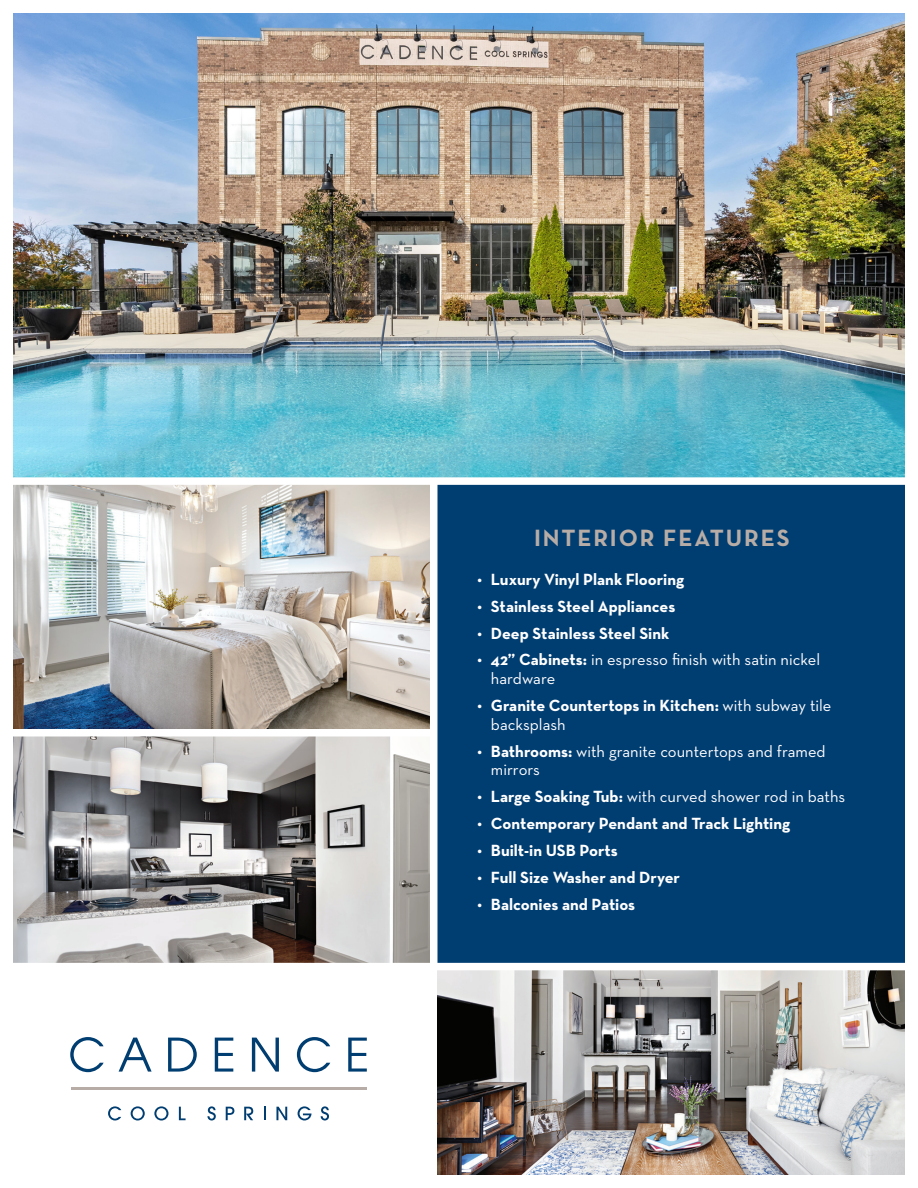
<style>
.page{position:relative;width:918px;height:1188px;background:#fff}
.page>*{position:absolute;margin:0;border:0;box-sizing:border-box;transform-origin:0 0}
.t1{font:700 24px "Neutraface Text";letter-spacing:.075em;color:#b8ada6}
.t2{font:700 16.5px/18.8px "Neutraface Text";color:#fff}
.t3{font:16.5px/18.8px "Neutraface Text";color:#fff}
.s1{font-weight:700}
.s2{font-weight:400}
</style>
<div class="page">
<img style="left:14px;top:736px;width:416px;height:227px">
<img style="left:14px;top:485px;width:416px;height:244px">
<img style="left:14px;top:14px;width:890px;height:463px">
<div style="left:434px;top:481px;width:470px;height:693px;background:#003d71"></div>
<div style="left:0;top:477px;width:918px;height:8px;background:#fff"></div>
<div style="left:430px;top:481px;width:7px;height:707px;background:#fff"></div>
<svg style="left:70px;top:1037px;width:34px;height:35px"></svg>
<svg style="left:119px;top:1038px;width:33px;height:34px"></svg>
<svg style="left:168px;top:1038px;width:29px;height:34px"></svg>
<svg style="left:215px;top:1038px;width:18px;height:34px"></svg>
<svg style="left:252px;top:1038px;width:27px;height:34px"></svg>
<svg style="left:297px;top:1037px;width:33px;height:35px"></svg>
<svg style="left:348px;top:1038px;width:19px;height:34px"></svg>
<hr style="left:71px;top:1087px;width:296px;height:3px;background:#b8ada6">
<svg style="left:108px;top:1106px;width:13px;height:15px"></svg>
<svg style="left:131px;top:1106px;width:14px;height:14px"></svg>
<svg style="left:154px;top:1106px;width:14px;height:14px"></svg>
<svg style="left:179px;top:1107px;width:7px;height:13px"></svg>
<svg style="left:207px;top:1106px;width:9px;height:15px"></svg>
<svg style="left:226px;top:1107px;width:8px;height:13px"></svg>
<svg style="left:244px;top:1107px;width:9px;height:13px"></svg>
<svg style="left:264px;top:1107px;width:1px;height:13px"></svg>
<svg style="left:276px;top:1107px;width:11px;height:13px"></svg>
<svg style="left:298px;top:1106px;width:14px;height:14px"></svg>
<svg style="left:321px;top:1106px;width:8px;height:15px"></svg>
<img style="left:437px;top:970px;width:467px;height:204px">
<div style="left:0;top:963px;width:918px;height:7px;background:#fff"></div>
<p class="t1" style="left:534px;top:522px;width:257px">INTERIOR FEATURES</p>
<p class="t2" style="left:477px;top:570px;width:208px">• Luxury Vinyl Plank Flooring</p>
<p class="t2" style="left:477px;top:597px;width:199px">• Stainless Steel Appliances</p>
<p class="t2" style="left:477px;top:623px;width:193px">• Deep Stainless Steel Sink</p>
<p class="t3" style="left:491px;top:650px;width:331px;text-indent:-14px"><span class="s1">• 42” Cabinets:</span> in espresso finish with satin nickel hardware</p>
<p class="t2" style="left:491px;top:696px;width:342px;text-indent:-14px">• Granite Countertops in Kitchen: <span class="s2">with subway tile backsplash</span></p>
<p class="t3" style="left:491px;top:741px;width:336px;text-indent:-14px"><span class="s1">• Bathrooms:</span> with granite countertops and framed mirrors</p>
<p class="t3" style="left:477px;top:787px;width:369px"><span class="s1">• Large Soaking Tub:</span> with curved shower rod in baths</p>
<p class="t2" style="left:477px;top:814px;width:314px">• Contemporary Pendant and Track Lighting</p>
<p class="t2" style="left:477px;top:841px;width:142px">• Built-in USB Ports</p>
<p class="t2" style="left:477px;top:868px;width:204px">• Full Size Washer and Dryer</p>
<p class="t2" style="left:477px;top:894px;width:159px">• Balconies and Patios</p>
</div>
